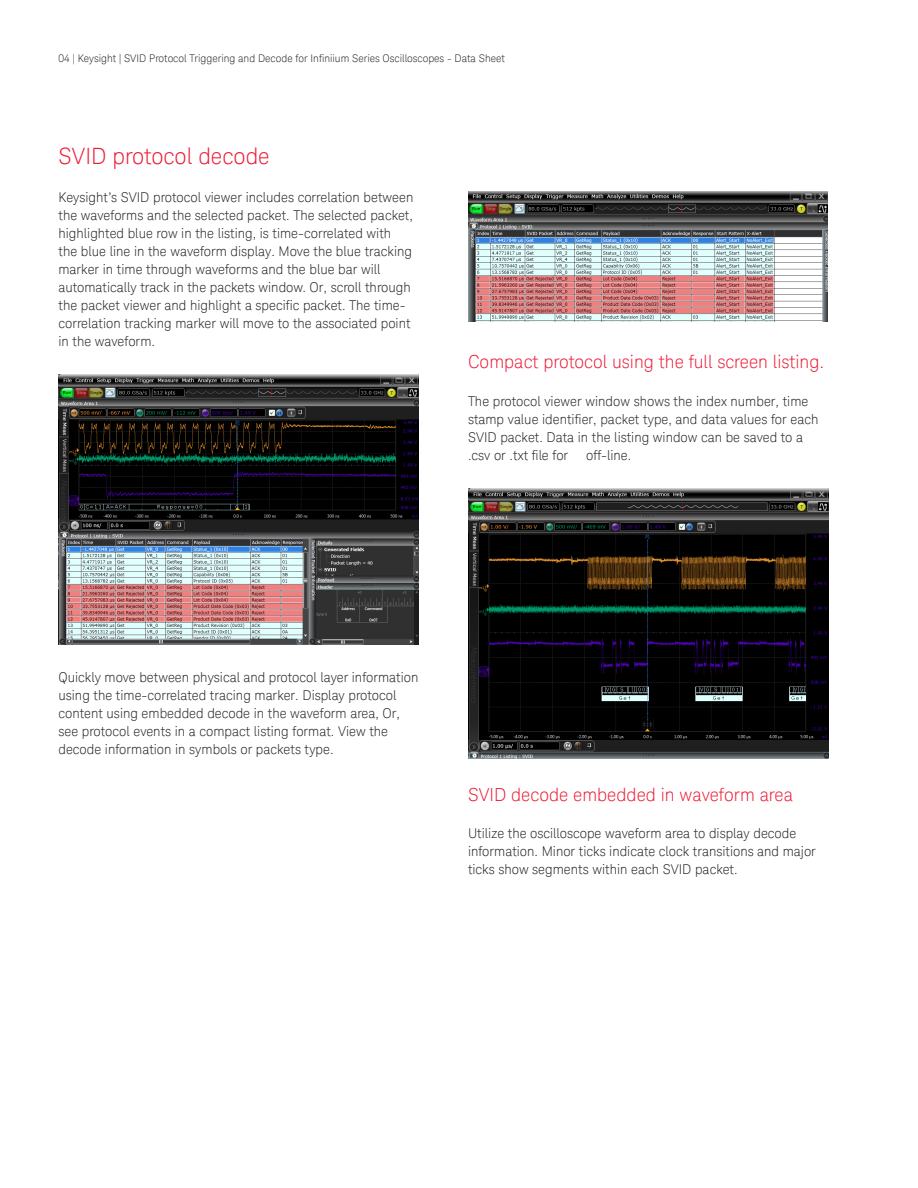
<style>
.page{position:relative;width:918px;height:1188px;background:#fff}
.page>*{position:absolute;margin:0;border:0;box-sizing:border-box;transform-origin:0 0}
.intro_para_11pt{font:300 22.5px "Keysight Sans";color:#ed1a36}
.intro_para_11pt-2{font:300 18px "Keysight Sans";color:#ed1a36}
.intro_para_11pt-3{font:300 13.5px/18px "Keysight Sans";color:#231f20}
.t1{font:300 10.5px "Keysight Sans";color:#231f20}
</style>
<div class="page">
<img style="left:58px;top:375px;width:360px;height:270px">
<img style="left:468px;top:191px;width:360px;height:131px">
<img style="left:468px;top:489px;width:360px;height:270px">
<p class="t1" style="left:59px;top:52px;width:448px">04 | Keysight | SVID Protocol Triggering and Decode for Infiniium Series Oscilloscopes - Data Sheet</p>
<p class="intro_para_11pt" style="left:58px;top:143px;width:213px">SVID protocol decode</p>
<p class="intro_para_11pt-3" style="left:58px;top:188px;width:356px">Keysight’s SVID protocol viewer includes correlation between the waveforms and the selected packet. The selected packet, highlighted blue row in the listing, is time-correlated with the blue line in the waveform display. Move the blue tracking marker in time through waveforms and the blue bar will automatically track in the packets window. Or, scroll through the packet viewer and highlight a specific packet. The time&shy;correlation tracking marker will move to the associated point in the waveform.</p>
<p class="intro_para_11pt-2" style="left:468px;top:351px;width:358px">Compact protocol using the full screen listing.</p>
<p class="intro_para_11pt-3" style="left:468px;top:392px;width:352px">The protocol viewer window shows the index number, time stamp value identifier, packet type, and data values for each SVID packet. Data in the listing window can be saved to a .csv or .txt file for</p>
<p class="intro_para_11pt-3" style="left:586px;top:446px;width:47px">off-line.</p>
<p class="intro_para_11pt-3" style="left:58px;top:669px;width:362px">Quickly move between physical and protocol layer information using the time-correlated tracing marker. Display protocol content using embedded decode in the waveform area, Or, see protocol events in a compact listing format. View the decode information in symbols or packets type.</p>
<p class="intro_para_11pt-2" style="left:468px;top:784px;width:327px">SVID decode embedded in waveform area</p>
<p class="intro_para_11pt-3" style="left:468px;top:824px;width:349px">Utilize the oscilloscope waveform area to display decode information. Minor ticks indicate clock transitions and major ticks show segments within each SVID packet.</p>
</div>
